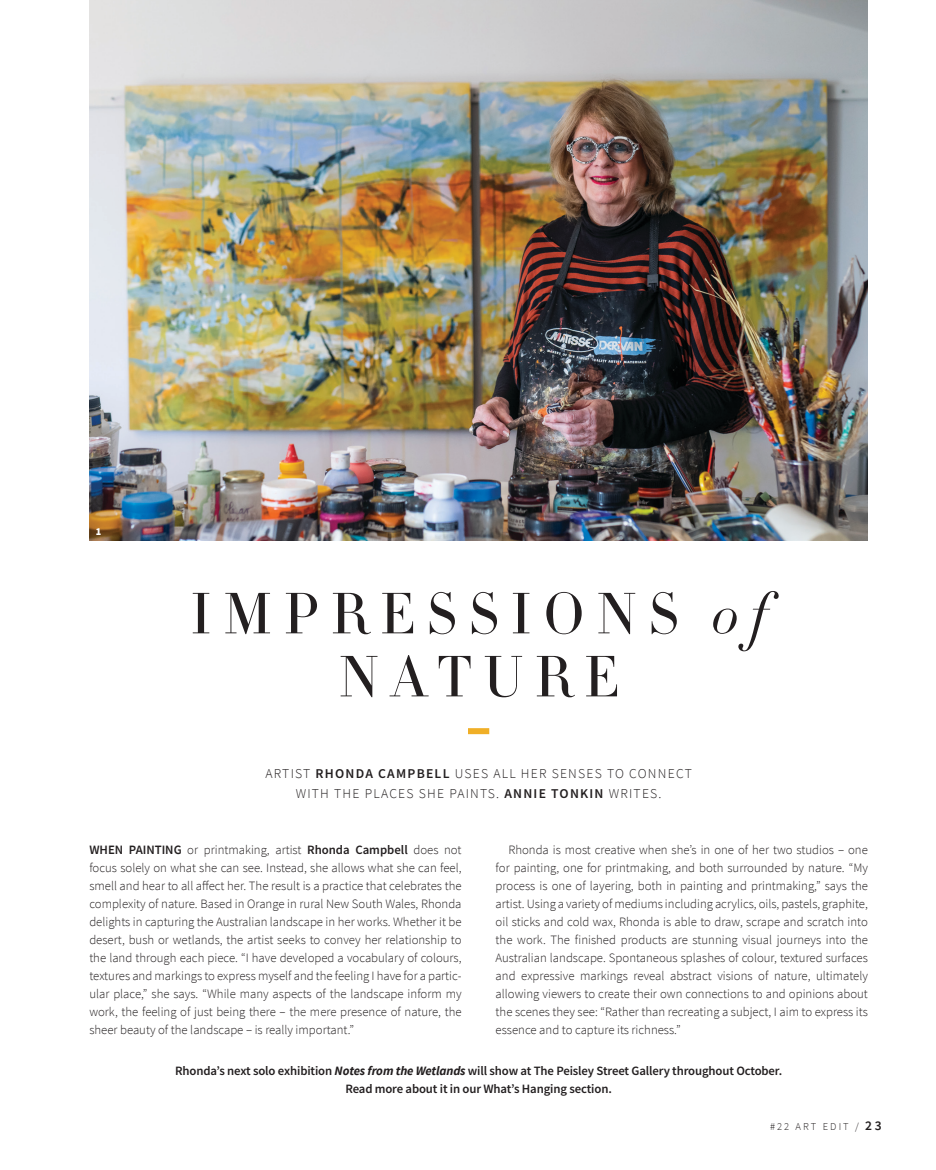
<style>
.page{position:relative;width:936px;height:1170px;background:#fff}
.page>*{position:absolute;margin:0;border:0;box-sizing:border-box;transform-origin:0 0}
.Artist_Profile_head{font:57px/63px "Didot HTF L16 Light";letter-spacing:.2em;color:#231f20;text-align:center}
.Artist_Profile_intro{font:300 13.5px/19.5px "Source Sans Pro";letter-spacing:.09em;color:#231f20;text-align:center}
.Body_Art_Edit{font:300 12.75px/18px "Source Sans Pro";color:#231f20;text-align:justify}
.Artist_Profile_show{font:600 12.75px/18px "Source Sans Pro";letter-spacing:-.01em;color:#231f20;text-align:center}
.t1{font:300 10.5px "Source Sans Pro";letter-spacing:.2em;color:#231f20}
.t2{font:900 10.5px "Source Sans Pro";color:#fff}
.s1{font-family:"Didot HTF L16 Light Ital"}
.s2{font-weight:600}
.s3{font-weight:700;font-style:italic}
.s4{font-weight:600;font-size:13.5px}
</style>
<div class="page">
<div style="left:468px;top:728px;width:21px;height:6px;background:#f0af27"></div>
<img style="left:89px;top:0;width:778px;height:540px">
<p class="t2" style="left:96px;top:524px;width:7px">1</p>
<p class="Artist_Profile_head" style="left:190px;top:584px;width:578px">IMPRESSIONS <span class="s1">of<br></span>NATURE</p>
<p class="Artist_Profile_intro" style="left:265px;top:764px;width:428px">ARTIST <span class="s2">RHONDA CAMPBELL</span> USES ALL HER SENSES TO CONNECT<br>WITH THE PLACES SHE PAINTS. <span class="s2">ANNIE TONKIN</span> WRITES.</p>
<p class="Body_Art_Edit" style="left:89px;top:841px;width:374px"><span class="s2">WHEN PAINTING</span> or printmaking, artist <span class="s2">Rhonda Campbell</span> does not focus solely on what she can see. Instead, she allows what she can feel, smell and hear to all affect her. The result is a practice that celebrates the complexity of nature. Based in Orange in rural New South Wales, Rhonda delights in capturing the Australian landscape in her works. Whether it be desert, bush or wetlands, the artist seeks to convey her relationship to the land through each piece. “I have developed a vocabulary of colours, textures and markings to express myself and the feeling I have for a partic&shy;ular place,” she says. “While many aspects of the landscape inform my work, the feeling of just being there – the mere presence of nature, the sheer beauty of the landscape – is really important.”</p>
<p class="Body_Art_Edit" style="left:495px;top:841px;width:374px;text-indent:13px">Rhonda is most creative when she’s in one of her two studios – one for painting, one for printmaking, and both surrounded by nature. “My process is one of layering, both in painting and printmaking,” says the artist. Using a variety of mediums including acrylics, oils, pastels, graphite, oil sticks and cold wax, Rhonda is able to draw, scrape and scratch into the work. The finished products are stunning visual journeys into the Australian landscape. Spontaneous splashes of colour, textured surfaces and expressive markings reveal abstract visions of nature, ultimately allowing viewers to create their own connections to and opinions about the scenes they see: “Rather than recreating a subject, I aim to express its essence and to capture its richness.”</p>
<p class="Artist_Profile_show" style="left:175px;top:1061px;width:608px">Rhonda’s next solo exhibition <span class="s3">Notes from the Wetlands</span> will show at The Peisley Street Gallery throughout October.<br>Read more about it in our What’s Hanging section.</p>
<p class="t1" style="left:770px;top:1119px;width:113px">#22 ART EDIT / <span class="s4">23</span></p>
</div>
